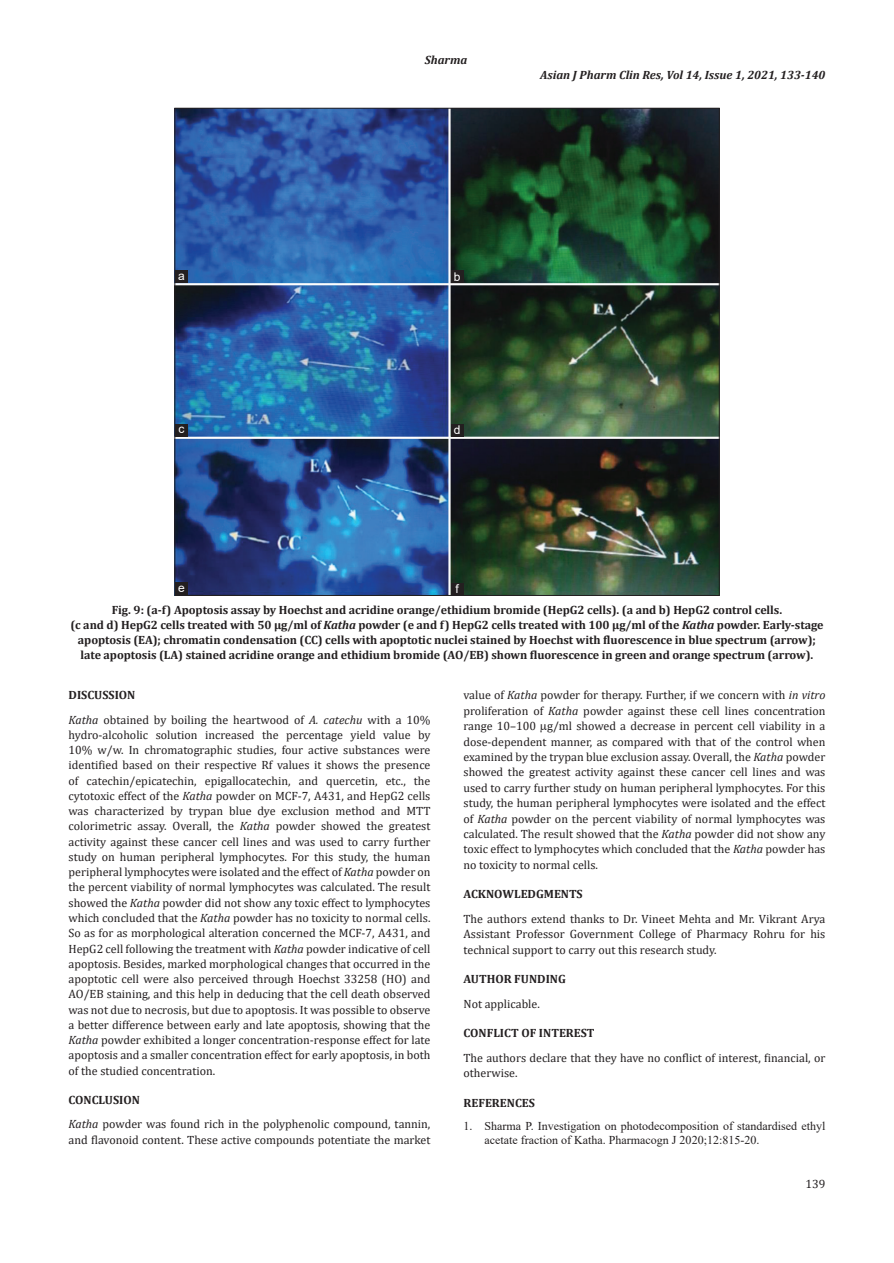
<style>
.page{position:relative;width:894px;height:1263px;background:#fff}
.page>*{position:absolute;margin:0;border:0;box-sizing:border-box;transform-origin:0 0}
.TX{font:12px/15.3px "Cambria";color:#231f20;text-align:justify}
.FGC{font:700 12px/15px "Cambria";letter-spacing:-.005em;color:#231f20;text-align:center}
.REF{font:12px/14px "Times New Roman";color:#231f20}
.t1{font:italic 700 12px "Cambria";color:#231f20}
.LABEL{font:12px "Arial";color:#fff}
.s1{font-style:italic}
</style>
<div class="page">
<img style="left:176px;top:110px;width:541px;height:483px">
<div style="left:450px;top:424px;width:13px;height:12px;background:#231f20"></div>
<div style="left:175px;top:424px;width:13px;height:12px;background:#231f20"></div>
<div style="left:450px;top:270px;width:13px;height:13px;background:#231f20"></div>
<div style="left:450px;top:583px;width:13px;height:12px;background:#231f20"></div>
<div style="left:175px;top:270px;width:13px;height:13px;background:#231f20"></div>
<div style="left:175px;top:582px;width:13px;height:13px;background:#231f20"></div>
<p class="t1" style="left:424px;top:51px;width:44px">Sharma</p>
<p class="t1" style="left:540px;top:66px;width:287px">Asian J Pharm Clin Res, Vol 14, Issue 1, 2021, 133-140</p>
<p class="LABEL" style="left:178px;top:267px;width:8px">a</p>
<p class="LABEL" style="left:453px;top:268px;width:8px">b</p>
<p class="LABEL" style="left:178px;top:421px;width:7px">c</p>
<p class="LABEL" style="left:453px;top:422px;width:8px">d</p>
<p class="LABEL" style="left:178px;top:579px;width:8px">e</p>
<p class="LABEL" style="left:455px;top:581px;width:5px">f</p>
<p class="FGC" style="left:70px;top:602px;width:754px">Fig. 9: (a-f) Apoptosis assay by Hoechst and acridine orange/ethidium bromide (HepG2 cells). (a and b) HepG2 control cells.<br>(c and d) HepG2 cells treated with 50 µg/ml of <span class="s1">Katha</span> powder (e and f) HepG2 cells treated with 100 µg/ml of the <span class="s1">Katha</span> powder. Early-stage apoptosis (EA); chromatin condensation (CC) cells with apoptotic nuclei stained by Hoechst with fluorescence in blue spectrum (arrow); late apoptosis (LA) stained acridine orange and ethidium bromide (AO/EB) shown fluorescence in green and orange spectrum (arrow).</p>
<h1 class="FGC" style="left:68px;top:687px;width:68px">DISCUSSION</h1>
<p class="TX" style="left:68px;top:712px;width:363px"><span class="s1">Katha</span> obtained by boiling the heartwood of <span class="s1">A. catechu</span> with a 10% hydro-alcoholic solution increased the percentage yield value by 10% w/w. In chromatographic studies, four active substances were identified based on their respective Rf values it shows the presence of catechin/epicatechin, epigallocatechin, and quercetin, etc., the cytotoxic effect of the <span class="s1">Katha</span> powder on MCF-7, A431, and HepG2 cells was characterized by trypan blue dye exclusion method and MTT colorimetric assay. Overall, the <span class="s1">Katha</span> powder showed the greatest activity against these cancer cell lines and was used to carry further study on human peripheral lymphocytes. For this study, the human peripheral lymphocytes were isolated and the effect of <span class="s1">Katha</span> powder on the percent viability of normal lymphocytes was calculated. The result showed the <span class="s1">Katha</span> powder did not show any toxic effect to lymphocytes which concluded that the <span class="s1">Katha</span> powder has no toxicity to normal cells.<br>So as for as morphological alteration concerned the MCF-7, A431, and HepG2 cell following the treatment with <span class="s1">Katha</span> powder indicative of cell apoptosis. Besides, marked morphological changes that occurred in the apoptotic cell were also perceived through Hoechst 33258 (HO) and AO/EB staining, and this help in deducing that the cell death observed was not due to necrosis, but due to apoptosis. It was possible to observe a better difference between early and late apoptosis, showing that the <span class="s1">Katha</span> powder exhibited a longer concentration-response effect for late apoptosis and a smaller concentration effect for early apoptosis, in both of the studied concentration.</p>
<h1 class="FGC" style="left:68px;top:1092px;width:73px">CONCLUSION</h1>
<p class="TX" style="left:68px;top:1116px;width:363px"><span class="s1">Katha</span> powder was found rich in the polyphenolic compound, tannin, and flavonoid content. These active compounds potentiate the market</p>
<p class="TX" style="left:463px;top:687px;width:363px">value of <span class="s1">Katha</span> powder for therapy. Further, if we concern with <span class="s1">in vitro </span>proliferation of <span class="s1">Katha</span> powder against these cell lines concentration range 10–100 g/ml showed a decrease in percent cell viability in a dose-dependent manner, as compared with that of the control when examined by the trypan blue exclusion assay. Overall, the <span class="s1">Katha</span> powder showed the greatest activity against these cancer cell lines and was used to carry further study on human peripheral lymphocytes. For this study, the human peripheral lymphocytes were isolated and the effect of <span class="s1">Katha</span> powder on the percent viability of normal lymphocytes was calculated. The result showed that the <span class="s1">Katha</span> powder did not show any toxic effect to lymphocytes which concluded that the <span class="s1">Katha</span> powder has no toxicity to normal cells.</p>
<h1 class="FGC" style="left:463px;top:886px;width:121px">ACKNOWLEDGMENTS</h1>
<p class="TX" style="left:463px;top:911px;width:363px">The authors extend thanks to Dr. Vineet Mehta and Mr. Vikrant Arya Assistant Professor Government College of Pharmacy Rohru for his technical support to carry out this research study.</p>
<h1 class="FGC" style="left:463px;top:971px;width:104px">AUTHOR FUNDING</h1>
<p class="TX" style="left:463px;top:996px;width:78px">Not applicable.</p>
<h1 class="FGC" style="left:463px;top:1025px;width:132px">CONFLICT OF INTEREST</h1>
<p class="TX" style="left:463px;top:1050px;width:363px">The authors declare that they have no conflict of interest, financial, or otherwise.</p>
<h1 class="FGC" style="left:463px;top:1094px;width:73px">REFERENCES</h1>
<p class="REF" style="left:484px;top:1118px;width:342px;text-indent:-21px">1. Sharma P. Investigation on photodecomposition of standardised ethyl acetate fraction of Katha. Pharmacogn J 2020;12:815-20.</p>
<p class="TX" style="left:805px;top:1176px;width:21px">139</p>
</div>
